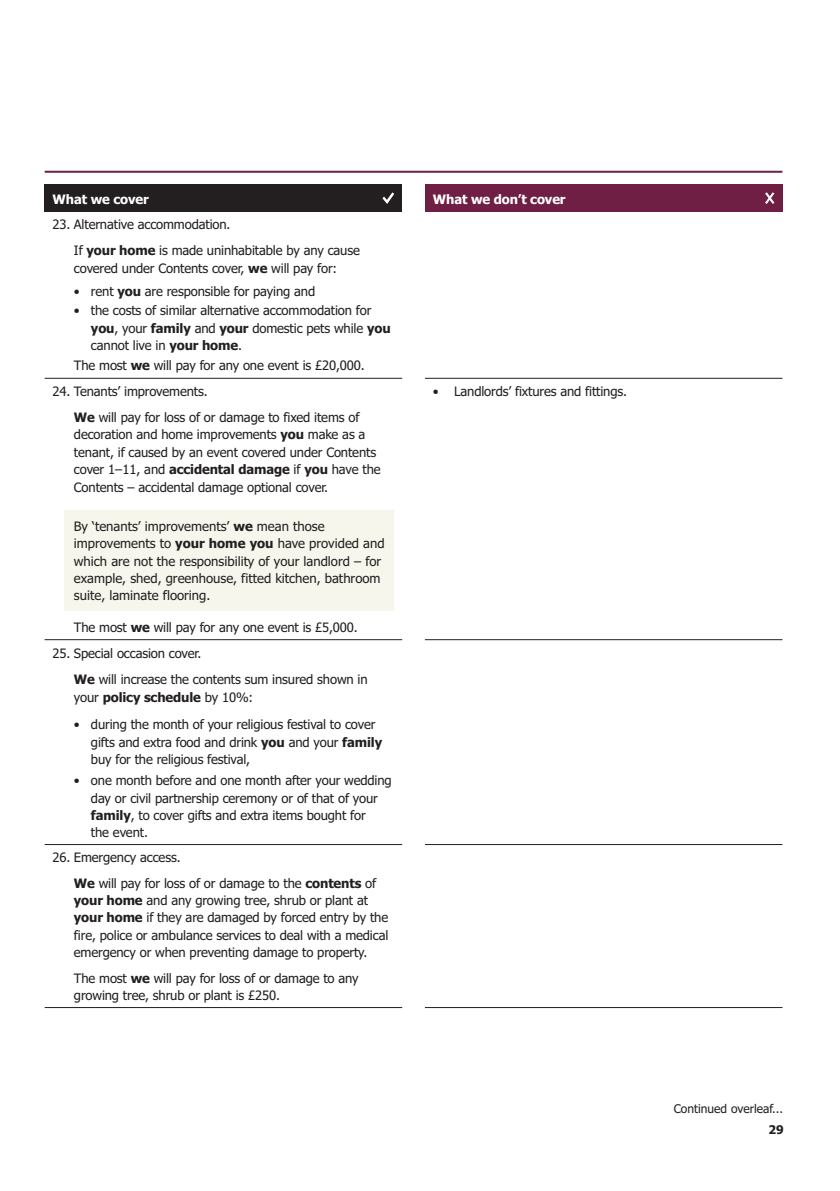
<style>
.page{position:relative;width:840px;height:1191px;background:#fff}
.page>*{position:absolute;margin:0;border:0;box-sizing:border-box;transform-origin:0 0}
.t1{font:13px/17.4px "Tahoma";letter-spacing:-.01em;color:#231f20}
.t2{font:700 13px "Tahoma";letter-spacing:-.01em;color:#fff}
.t3{font:700 13px "Tahoma";letter-spacing:-.01em;color:#231f20}
.t4{font:12px "Tahoma";color:#231f20}
.t5{font:700 12px "Tahoma";color:#231f20}
.s1{font-weight:700}
.s2{font-weight:400}
</style>
<div class="page">
<div style="left:45px;top:184px;width:357px;height:28px;background:#231f20"></div>
<div style="left:424px;top:184px;width:358px;height:28px;background:#6f1e44"></div>
<hr style="left:45px;top:378px;width:357px;height:1px;background:#231f20">
<hr style="left:424px;top:378px;width:358px;height:1px;background:#231f20">
<hr style="left:45px;top:639px;width:357px;height:1px;background:#231f20">
<hr style="left:424px;top:639px;width:358px;height:1px;background:#231f20">
<hr style="left:45px;top:844px;width:357px;height:1px;background:#231f20">
<hr style="left:424px;top:844px;width:358px;height:1px;background:#231f20">
<hr style="left:45px;top:1007px;width:357px;height:1px;background:#231f20">
<hr style="left:424px;top:1007px;width:358px;height:1px;background:#231f20">
<hr style="left:45px;top:171px;width:737px;height:2px;background:#6f1e44">
<svg style="left:382px;top:192px;width:12px;height:12px"></svg>
<svg style="left:765px;top:192px;width:9px;height:12px"></svg>
<div style="left:64px;top:510px;width:330px;height:101px;background:#f7f6ec"></div>
<p class="t2" style="left:53px;top:194px;width:97px">What we cover</p>
<p class="t2" style="left:432px;top:194px;width:134px">What we don’t cover</p>
<p class="t1" style="left:74px;top:213px;width:287px;line-height:25.6px;text-indent:-21px">23. Alternative accommodation.<br>If <span class="s1">your home</span> is made uninhabitable by any cause</p>
<p class="t1" style="left:74px;top:261px;width:265px">covered under Contents cover, <span class="s1">we</span> will pay for:</p>
<p class="t1" style="left:74px;top:283px;width:242px">• rent <span class="s1">you</span> are responsible for paying and</p>
<p class="t1" style="left:91px;top:303px;width:301px;text-indent:-17px">• the costs of similar alternative accommodation for <span class="s1">you</span>, your <span class="s1">family</span> and <span class="s1">your</span> domestic pets while <span class="s1">you </span>cannot live in <span class="s1">your home</span>.</p>
<p class="t1" style="left:74px;top:358px;width:292px">The most <span class="s1">we</span> will pay for any one event is £20,000.</p>
<p class="t1" style="left:74px;top:380px;width:287px;line-height:25.6px;text-indent:-21px">24. Tenants’ improvements.<br><span class="s1">We</span> will pay for loss of or damage to fixed items of</p>
<p class="t1" style="left:74px;top:426px;width:308px">decoration and home improvements <span class="s1">you</span> make as a tenant, if caused by an event covered under Contents cover 1–11, and <span class="s1">accidental damage</span> if <span class="s1">you</span> have the Contents – accidental damage optional cover.</p>
<p class="t1" style="left:74px;top:518px;width:312px">By ‘tenants’ improvements’ <span class="s1">we</span> mean those improvements to <span class="s1">your home you</span> have provided and which are not the responsibility of your landlord – for example, shed, greenhouse, fitted kitchen, bathroom suite, laminate flooring.</p>
<p class="t1" style="left:74px;top:619px;width:285px">The most <span class="s1">we</span> will pay for any one event is £5,000.</p>
<p class="t1" style="left:432px;top:384px;width:195px">• Landlords’ fixtures and fittings.</p>
<p class="t1" style="left:74px;top:640px;width:295px;line-height:26.6px;text-indent:-21px">25. Special occasion cover.<br><span class="s1">We</span> will increase the contents sum insured shown in</p>
<p class="t3" style="left:74px;top:692px;width:181px"><span class="s2">your</span> policy schedule <span class="s2">by 10%:</span></p>
<p class="t1" style="left:91px;top:716px;width:292px;text-indent:-17px">• during the month of your religious festival to cover gifts and extra food and drink <span class="s1">you</span> and your <span class="s1">family </span>buy for the religious festival,</p>
<p class="t1" style="left:91px;top:772px;width:302px;text-indent:-17px">• one month before and one month after your wedding day or civil partnership ceremony or of that of your <span class="s1">family</span>, to cover gifts and extra items bought for<br>the event.</p>
<p class="t1" style="left:74px;top:846px;width:304px;line-height:25.6px;text-indent:-21px">26. Emergency access.<br><span class="s1">We</span> will pay for loss of or damage to the <span class="s1">contents</span> of</p>
<p class="t1" style="left:74px;top:892px;width:316px"><span class="s1">your home</span> and any growing tree, shrub or plant at <span class="s1">your home</span> if they are damaged by forced entry by the fire, police or ambulance services to deal with a medical emergency or when preventing damage to property.</p>
<p class="t1" style="left:74px;top:970px;width:286px">The most <span class="s1">we</span> will pay for loss of or damage to any growing tree, shrub or plant is £250.</p>
<p class="t4" style="left:673px;top:1103px;width:111px">Continued overleaf...</p>
<p class="t5" style="left:768px;top:1125px;width:17px">29</p>
</div>
